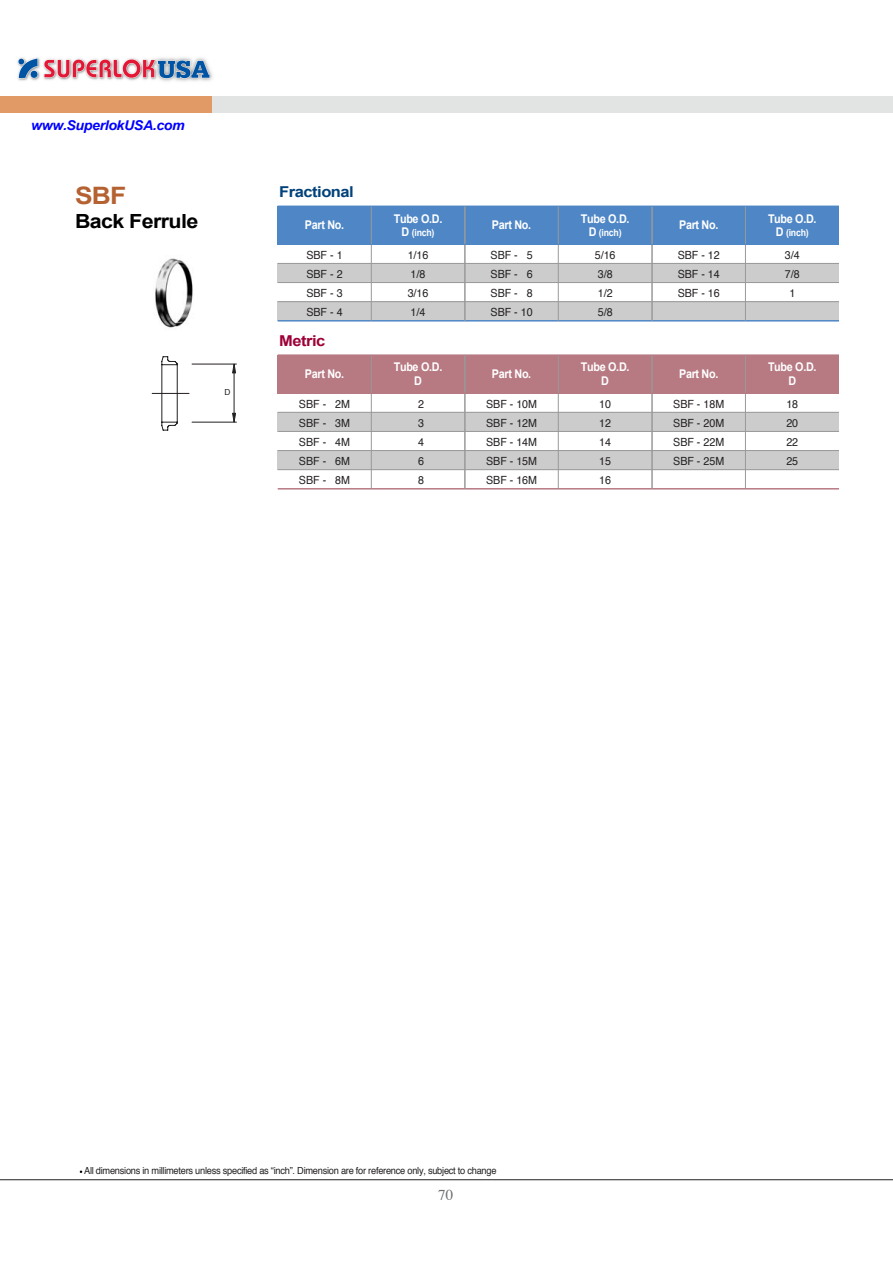
<style>
.page{position:relative;width:893px;height:1263px;background:#fff}
.page>*{position:absolute;margin:0;border:0;box-sizing:border-box;transform-origin:0 0}
.t1{font:700 24px "Arial";color:#b56131;scale:1.1 1}
.t2{font:700 19.5px "Arial";letter-spacing:-.03em;color:#000;scale:1.1 1}
.t3{font:700 15px "Arial";letter-spacing:-.03em;color:#00427a;scale:1.1 1}
.t4{font:700 15px "Arial";letter-spacing:-.03em;color:#9d0038;scale:1.1 1}
.t5{font:15px "Times";color:#6c6e70}
.t6{font:italic 700 13.5px "Arial";letter-spacing:-.03em;color:#00f;scale:1.05 1}
.t7{font:700 12px/13.5px "Arial";letter-spacing:-.03em;color:#fff;text-align:center;scale:.9 1}
.t8{font:11.25px/19.2px "Helvetica";color:#231f20;text-align:justify;scale:.95 1}
.t9{font:9.75px "Helvetica";letter-spacing:-.025em;color:#231f20;scale:.95 1}
.t10{font:700 9.75px "Arial";letter-spacing:-.025em;color:#fff;scale:.9 1}
.t11{font:8.25px "Helvetica";color:#231f20}
.s1{font-size:12px}
</style>
<div class="page">
<div style="left:212px;top:96px;width:680px;height:17px;background:#e2e3e3"></div>
<div style="left:0;top:96px;width:212px;height:17px;background:#e19966"></div>
<hr style="left:0;top:1179px;width:892px;height:1px;background:#231f20">
<img style="left:155px;top:258px;width:38px;height:70px">
<div style="left:278px;top:263px;width:561px;height:20px;background:#ccc"></div>
<div style="left:278px;top:302px;width:561px;height:19px;background:#ccc"></div>
<div style="left:278px;top:206px;width:561px;height:38px;background:#4f87c6"></div>
<hr style="left:278px;top:263px;width:561px;height:1px;background:#999">
<hr style="left:278px;top:282px;width:561px;height:1px;background:#999">
<hr style="left:278px;top:301px;width:561px;height:1px;background:#999">
<hr style="left:278px;top:320px;width:561px;height:2px;background:#4f87c6">
<hr style="left:371px;top:206px;width:1px;height:115px;background:#999">
<hr style="left:464px;top:206px;width:2px;height:115px;background:#999">
<hr style="left:558px;top:206px;width:1px;height:115px;background:#999">
<hr style="left:651px;top:206px;width:2px;height:115px;background:#999">
<hr style="left:745px;top:206px;width:1px;height:115px;background:#999">
<hr style="left:278px;top:206px;width:561px;height:1px;background:#4f87c6">
<hr style="left:278px;top:244px;width:561px;height:1px;background:#4f87c6">
<div style="left:278px;top:412px;width:561px;height:19px;background:#ccc"></div>
<div style="left:278px;top:451px;width:561px;height:19px;background:#ccc"></div>
<div style="left:278px;top:355px;width:561px;height:38px;background:#b77982"></div>
<hr style="left:278px;top:412px;width:561px;height:1px;background:#999">
<hr style="left:278px;top:431px;width:561px;height:1px;background:#999">
<hr style="left:278px;top:450px;width:561px;height:1px;background:#999">
<hr style="left:278px;top:469px;width:561px;height:1px;background:#999">
<hr style="left:278px;top:488px;width:561px;height:2px;background:#b77982">
<hr style="left:371px;top:355px;width:1px;height:134px;background:#999">
<hr style="left:464px;top:355px;width:2px;height:134px;background:#999">
<hr style="left:558px;top:355px;width:1px;height:134px;background:#999">
<hr style="left:651px;top:355px;width:2px;height:134px;background:#999">
<hr style="left:745px;top:355px;width:1px;height:134px;background:#999">
<hr style="left:278px;top:355px;width:561px;height:1px;background:#b77982">
<hr style="left:278px;top:393px;width:561px;height:1px;background:#b77982">
<hr style="left:192px;top:422px;width:44px;height:1px;background:#231f20">
<hr style="left:192px;top:364px;width:44px;height:1px;background:#231f20">
<svg style="left:152px;top:356px;width:37px;height:75px"></svg>
<svg style="left:232px;top:413px;width:4px;height:10px"></svg>
<svg style="left:232px;top:363px;width:4px;height:10px"></svg>
<hr style="left:234px;top:373px;width:1px;height:40px;background:#231f20">
<img style="left:17px;top:57px;width:196px;height:24px">
<p class="t6" style="left:31px;top:116px;width:148px">www.SuperlokUSA.com</p>
<h1 class="t1" style="left:75px;top:179px;width:48px">SBF</h1>
<h2 class="t2" style="left:75px;top:208px;width:114px">Back Ferrule</h2>
<p class="t11" style="left:225px;top:389px;width:7px">D</p>
<h3 class="t3" style="left:279px;top:182px;width:69px">Fractional</h3>
<p class="t7" style="left:305px;top:219px;width:45px">Part No.</p>
<p class="t7" style="left:394px;top:212px;width:56px">Tube O.D.</p>
<p class="t10" style="left:402px;top:226px;width:38px"><span class="s1">D</span> (inch)</p>
<p class="t7" style="left:492px;top:219px;width:45px">Part No.</p>
<p class="t7" style="left:581px;top:212px;width:55px">Tube O.D.</p>
<p class="t10" style="left:589px;top:226px;width:38px"><span class="s1">D</span> (inch)</p>
<p class="t7" style="left:679px;top:219px;width:45px">Part No.</p>
<p class="t7" style="left:768px;top:212px;width:55px">Tube O.D.</p>
<p class="t10" style="left:776px;top:226px;width:38px"><span class="s1">D</span> (inch)</p>
<p class="t8" style="left:306px;top:246px;width:40px">SBF - 1<br>SBF - 2<br>SBF - 3<br>SBF - 4</p>
<p class="t8" style="left:490px;top:246px;width:46px">SBF - 5<br>SBF - 6<br>SBF - 8<br>SBF - 10</p>
<p class="t8" style="left:678px;top:246px;width:46px">SBF - 12<br>SBF - 14<br>SBF - 16</p>
<p class="t8" style="left:408px;top:246px;width:23px;text-align:left">1/16<br>1/8<br>3/16<br>1/4</p>
<p class="t8" style="left:595px;top:246px;width:23px;text-align:left">5/16<br>3/8<br>1/2<br>5/8</p>
<p class="t8" style="left:785px;top:246px;width:17px;text-align:center">3/4<br>7/8<br>1</p>
<h3 class="t4" style="left:279px;top:331px;width:44px">Metric</h3>
<p class="t7" style="left:394px;top:361px;width:56px">Tube O.D.<br>D</p>
<p class="t7" style="left:305px;top:367px;width:45px">Part No.</p>
<p class="t7" style="left:581px;top:361px;width:55px">Tube O.D.<br>D</p>
<p class="t7" style="left:492px;top:367px;width:45px">Part No.</p>
<p class="t7" style="left:768px;top:361px;width:55px">Tube O.D.<br>D</p>
<p class="t7" style="left:679px;top:368px;width:45px">Part No.</p>
<p class="t8" style="left:299px;top:395px;width:55px">SBF - 2M SBF - 3M SBF - 4M SBF - 6M SBF - 8M</p>
<p class="t8" style="left:486px;top:395px;width:55px">SBF - 10M SBF - 12M SBF - 14M SBF - 15M SBF - 16M</p>
<p class="t8" style="left:673px;top:395px;width:55px">SBF - 18M SBF - 20M SBF - 22M SBF - 25M</p>
<p class="t8" style="left:418px;top:395px;width:8px">2<br>3<br>4<br>6<br>8</p>
<p class="t8" style="left:599px;top:395px;width:14px">10<br>12<br>14<br>15<br>16</p>
<p class="t8" style="left:786px;top:395px;width:14px">18<br>20<br>22<br>25</p>
<p class="t9" style="left:84px;top:1166px;width:436px">All dimensions in millimeters unless specified as “inch”. Dimension are for reference only, subject to change</p>
<h3 class="t5" style="left:438px;top:1189px;width:16px">70</h3>
</div>
